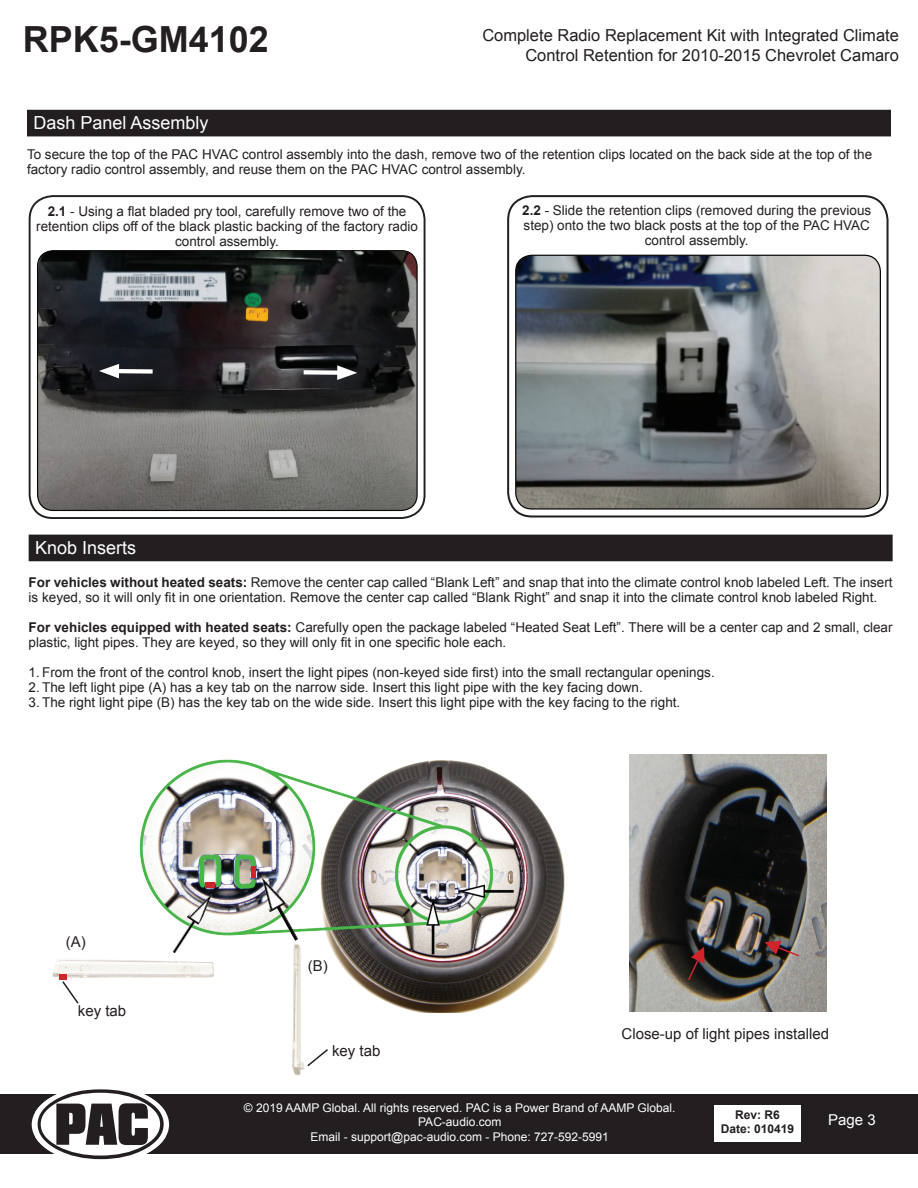
<style>
.page{position:relative;width:918px;height:1188px;background:#fff}
.page>*{position:absolute;margin:0;border:0;box-sizing:border-box;transform-origin:0 0}
.t1{font:700 36px "Arial";color:#231f20}
.t2{font:18px "Arial";color:#fff}
.t3{font:16.5px "Arial";color:#231f20}
.t4{font:15px "Arial";color:#231f20}
.t5{font:15px "Arial";color:#fff}
.t6{font:13.5px/15px "Arial";color:#231f20}
.t7{font:12px/14.4px "Arial";color:#fff;text-align:center}
.t8{font:700 12px/14.4px "Arial";color:#231f20;text-align:center}
.s1{font-weight:700}
</style>
<div class="page">
<div style="left:0;top:1094px;width:918px;height:60px;background:#231f20"></div>
<svg style="left:35px;top:1089px;width:130px;height:71px"></svg>
<div style="left:714px;top:1106px;width:87px;height:36px;background:#fff"></div>
<div style="left:28px;top:111px;width:862px;height:25px;background:#231f20"></div>
<div style="left:27px;top:110px;width:864px;height:26px;border:2px solid #231f20"></div>
<div style="left:34px;top:116px;width:440px;height:19px;background:#231f20"></div>
<img style="left:38px;top:251px;width:379px;height:259px">
<div style="left:37px;top:250px;width:381px;height:261px;border:1px solid #0b0906;border-radius:16px"></div>
<div style="left:29px;top:195px;width:397px;height:324px;border:2px solid #231f20;border-radius:23px"></div>
<div style="left:304px;top:370px;width:41px;height:5px;background:#fff"></div>
<svg style="left:337px;top:365px;width:20px;height:15px"></svg>
<div style="left:111px;top:369px;width:42px;height:5px;background:#fff"></div>
<svg style="left:99px;top:364px;width:20px;height:14px"></svg>
<img style="left:516px;top:255px;width:364px;height:253px">
<div style="left:515px;top:255px;width:366px;height:255px;border:1px solid #0b0906;border-radius:16px"></div>
<div style="left:507px;top:195px;width:382px;height:322px;border:2px solid #231f20;border-radius:24px"></div>
<div style="left:29px;top:535px;width:863px;height:26px;background:#231f20"></div>
<img style="left:139px;top:759px;width:426px;height:254px">
<img style="left:52px;top:936px;width:185px;height:66px">
<img style="left:276px;top:935px;width:44px;height:141px">
<img style="left:167px;top:890px;width:49px;height:65px">
<img style="left:253px;top:874px;width:50px;height:71px">
<img style="left:629px;top:754px;width:198px;height:257px">
<div style="left:59px;top:975px;width:8px;height:5px;background:#d1232a"></div>
<div style="left:205px;top:882px;width:10px;height:5px;background:#d1232a"></div>
<div style="left:251px;top:866px;width:5px;height:11px;background:#d1232a"></div>
<svg style="left:61px;top:980px;width:19px;height:24px"></svg>
<svg style="left:306px;top:1048px;width:22px;height:20px"></svg>
<svg style="left:687px;top:946px;width:18px;height:36px"></svg>
<svg style="left:764px;top:940px;width:37px;height:18px"></svg>
<h1 class="t1" style="left:23px;top:14px;width:248px">RPK5-GM4102</h1>
<h2 class="t2" style="left:34px;top:110px;width:177px">Dash Panel Assembly</h2>
<p class="t3" style="left:482px;top:24px;width:418px">Complete Radio Replacement Kit with Integrated Climate</p>
<p class="t3" style="left:525px;top:43px;width:375px">Control Retention for 2010-2015 Chevrolet Camaro</p>
<p class="t6" style="left:27px;top:146px;width:847px">To secure the top of the PAC HVAC control assembly into the dash, remove two of the retention clips located on the back side at the top of the factory radio control assembly, and reuse them on the PAC HVAC control assembly.</p>
<p class="t6" style="left:36px;top:204px;width:383px;text-align:center"><span class="s1">2.1</span> - Using a flat bladed pry tool, carefully remove two of the retention clips off of the black plastic backing of the factory radio control assembly.</p>
<p class="t6" style="left:522px;top:202px;width:351px;text-align:center"><span class="s1">2.2</span> - Slide the retention clips (removed during the previous step) onto the two black posts at the top of the PAC HVAC control assembly.</p>
<h2 class="t2" style="left:35px;top:535px;width:103px">Knob Inserts</h2>
<p class="t6" style="left:29px;top:574px;width:866px"><span class="s1">For vehicles without heated seats:</span> Remove the center cap called “Blank Left” and snap that into the climate control knob labeled Left. The insert is keyed, so it will only fit in one orientation. Remove the center cap called “Blank Right” and snap it into the climate control knob labeled Right.</p>
<p class="t6" style="left:29px;top:619px;width:865px"><span class="s1">For vehicles equipped with heated seats:</span> Carefully open the package labeled “Heated Seat Left”. There will be a center cap and 2 small, clear plastic, light pipes. They are keyed, so they will only fit in one specific hole each.</p>
<p class="t6" style="left:29px;top:664px;width:688px">1. From the front of the control knob, insert the light pipes (non-keyed side first) into the small rectangular openings.</p>
<p class="t6" style="left:29px;top:679px;width:616px">2. The left light pipe (A) has a key tab on the narrow side. Insert this light pipe with the key facing down.</p>
<p class="t6" style="left:29px;top:694px;width:653px">3. The right light pipe (B) has the key tab on the wide side. Insert this light pipe with the key facing to the right.</p>
<p class="t4" style="left:66px;top:932px;width:21px">(A)</p>
<p class="t4" style="left:78px;top:1000px;width:50px">key tab</p>
<p class="t4" style="left:308px;top:955px;width:21px">(B)</p>
<p class="t4" style="left:332px;top:1040px;width:50px">key tab</p>
<p class="t4" style="left:622px;top:1024px;width:209px">Close-up of light pipes installed</p>
<p class="t7" style="left:244px;top:1101px;width:433px">© 2019 AAMP Global. All rights reserved. PAC is a Power Brand of AAMP Global.<br>PAC-audio.com<br>Email - support@pac-audio.com - Phone: 727-592-5991</p>
<p class="t8" style="left:721px;top:1108px;width:75px">Rev: R6<br>Date: 010419</p>
<p class="t5" style="left:828px;top:1109px;width:49px">Page 3</p>
</div>
